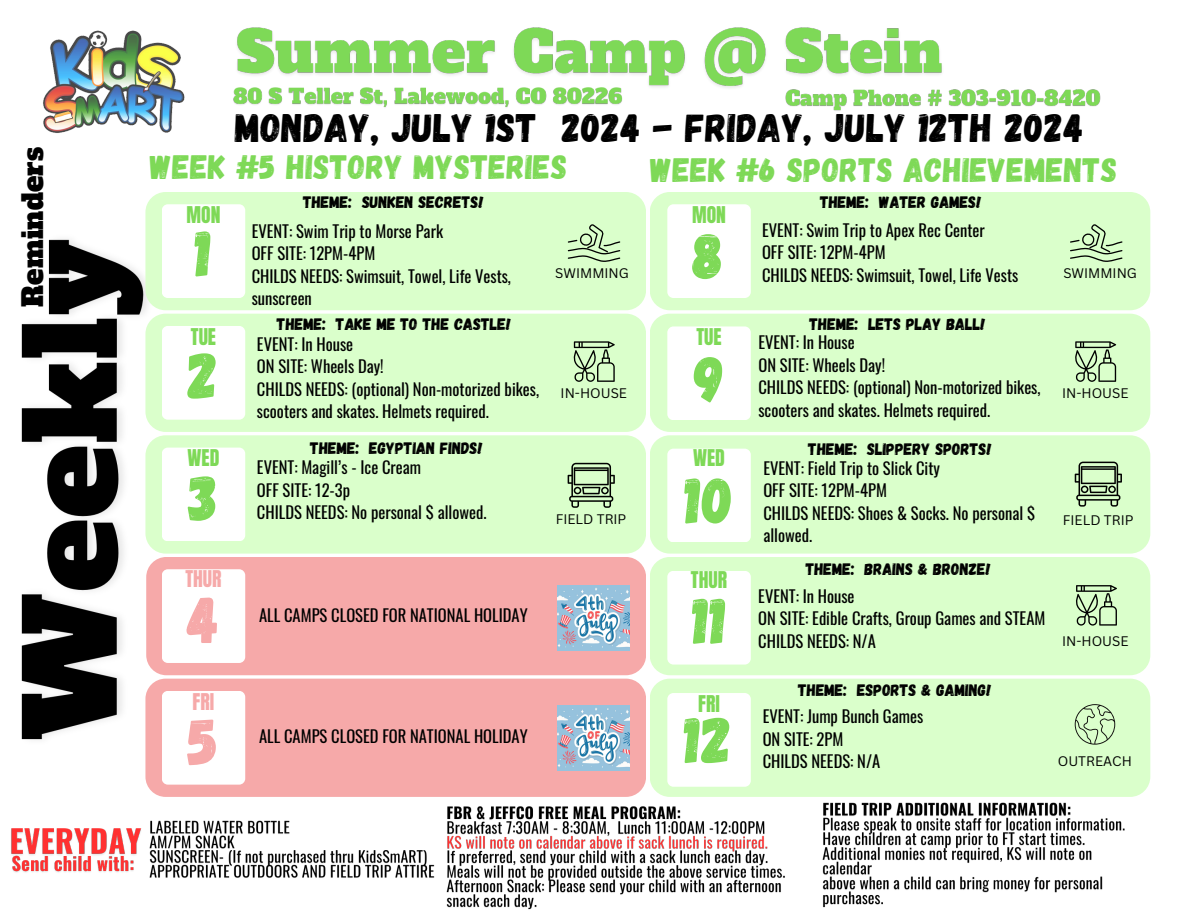
<style>
.page{position:relative;width:1188px;height:918px;background:#fff}
.page>*{position:absolute;margin:0;border:0;box-sizing:border-box;transform-origin:0 0}
.t1{font:65.1px "Gagalin";color:#7ed957}
.t2{font:65.1px "Gagalin";color:#f6a9a9}
.t3{font:39.75px "Gagalin";letter-spacing:.01em;color:#000}
.t4{font:33.75px "Gagalin";letter-spacing:.01em;color:#7ed957}
.t5{font:27.45px "Alfa Slab One";letter-spacing:.01em;color:#000}
.t6{font:19.65px "Anton";color:#7ed957}
.t7{font:19.65px "Anton";color:#f6a9a9}
.t8{font:16.5px/22.5px "Oswald";color:#000}
.t9{font:16.5px "Gagalin";color:#000}
.t10{font:13.5px "Canva Sans";color:#000}
</style>
<div class="page">
<img style="left:21px;top:239px;width:141px;height:501px">
<img style="left:43px;top:30px;width:142px;height:103px">
<div style="left:145px;top:192px;width:501px;height:118px;background:#daffcb;border-radius:20px"></div>
<div style="left:162px;top:204px;width:83px;height:94px;background:#fff;border-radius:6px"></div>
<div style="left:672px;top:258px;width:83px;height:83px;background:#f9fff7;border-radius:5px"></div>
<div style="left:650px;top:435px;width:500px;height:119px;background:#daffcb;border-radius:20px"></div>
<div style="left:145px;top:314px;width:501px;height:118px;background:#daffcb;border-radius:20px"></div>
<div style="left:145px;top:435px;width:501px;height:119px;background:#daffcb;border-radius:20px"></div>
<div style="left:146px;top:557px;width:500px;height:118px;background:#f6a9a9;border-radius:20px"></div>
<div style="left:145px;top:679px;width:501px;height:118px;background:#f6a9a9;border-radius:20px"></div>
<div style="left:162px;top:326px;width:83px;height:94px;background:#fff;border-radius:6px"></div>
<div style="left:162px;top:448px;width:83px;height:93px;background:#fff;border-radius:6px"></div>
<div style="left:162px;top:569px;width:83px;height:94px;background:#fff;border-radius:6px"></div>
<div style="left:162px;top:691px;width:83px;height:94px;background:#fff;border-radius:6px"></div>
<div style="left:650px;top:192px;width:500px;height:118px;background:#daffcb;border-radius:20px"></div>
<div style="left:650px;top:314px;width:500px;height:118px;background:#daffcb;border-radius:20px"></div>
<div style="left:650px;top:557px;width:500px;height:118px;background:#daffcb;border-radius:20px"></div>
<div style="left:650px;top:679px;width:500px;height:118px;background:#daffcb;border-radius:20px"></div>
<div style="left:667px;top:204px;width:84px;height:94px;background:#fff;border-radius:6px"></div>
<div style="left:667px;top:326px;width:84px;height:94px;background:#fff;border-radius:6px"></div>
<div style="left:667px;top:449px;width:84px;height:93px;background:#fff;border-radius:6px"></div>
<div style="left:667px;top:571px;width:84px;height:93px;background:#fff;border-radius:6px"></div>
<div style="left:667px;top:693px;width:84px;height:94px;background:#fff;border-radius:6px"></div>
<svg style="left:573px;top:341px;width:42px;height:41px"></svg>
<svg style="left:568px;top:224px;width:52px;height:38px"></svg>
<svg style="left:1070px;top:224px;width:53px;height:38px"></svg>
<svg style="left:1075px;top:341px;width:41px;height:41px"></svg>
<svg style="left:1075px;top:462px;width:47px;height:45px"></svg>
<svg style="left:1076px;top:585px;width:41px;height:41px"></svg>
<svg style="left:1075px;top:704px;width:40px;height:41px"></svg>
<svg style="left:568px;top:463px;width:47px;height:45px"></svg>
<img style="left:557px;top:585px;width:72px;height:66px">
<img style="left:237px;top:27px;width:705px;height:61px">
<img style="left:11px;top:828px;width:131px;height:44px">
<img style="left:446px;top:806px;width:339px;height:104px">
<img style="left:822px;top:802px;width:303px;height:106px">
<img style="left:783px;top:85px;width:318px;height:26px">
<img style="left:233px;top:84px;width:392px;height:24px">
<img style="left:149px;top:820px;width:286px;height:58px">
<img style="left:557px;top:705px;width:72px;height:65px">
<p class="t5" style="left:15px;top:307px;width:162px;rotate:-90deg">Reminders</p>
<p class="t3" style="left:235px;top:102px;width:850px">MONDAY, JULY 1ST 2024 - FRIDAY, JULY 12TH 2024</p>
<h6 class="t4" style="left:150px;top:145px;width:418px">WEEK #5 HISTORY MYSTERIES</h6>
<p class="t4" style="left:650px;top:148px;width:468px">WEEK #6 SPORTS ACHIEVEMENTS</p>
<p class="t6" style="left:187px;top:201px;width:35px">MON</p>
<p class="t1" style="left:195px;top:211px;width:18px">1</p>
<p class="t9" style="left:303px;top:192px;width:182px">THEME: SUNKEN SECRETS!</p>
<p class="t8" style="left:252px;top:219px;width:193px">EVENT: Swim Trip to Morse Park</p>
<p class="t8" style="left:252px;top:242px;width:125px">OFF SITE: 12PM-4PM</p>
<p class="t8" style="left:252px;top:264px;width:261px">CHILDS NEEDS: Swimsuit, Towel, Life Vests, sunscreen</p>
<p class="t10" style="left:555px;top:263px;width:75px">SWIMMING</p>
<h6 class="t6" style="left:692px;top:201px;width:35px">MON</h6>
<p class="t1" style="left:693px;top:214px;width:33px">8</p>
<h6 class="t9" style="left:820px;top:192px;width:163px">THEME: WATER GAMES!</h6>
<p class="t8" style="left:762px;top:218px;width:224px">EVENT: Swim Trip to Apex Rec Center</p>
<p class="t8" style="left:762px;top:240px;width:125px">OFF SITE: 12PM-4PM</p>
<p class="t8" style="left:762px;top:263px;width:258px">CHILDS NEEDS: Swimsuit, Towel, Life Vests</p>
<p class="t10" style="left:1063px;top:263px;width:75px">SWIMMING</p>
<p class="t6" style="left:191px;top:323px;width:27px">TUE</p>
<p class="t1" style="left:188px;top:333px;width:33px">2</p>
<p class="t9" style="left:277px;top:313px;width:236px">THEME: TAKE ME TO THE CASTLE!</p>
<p class="t8" style="left:257px;top:332px;width:98px">EVENT: In House</p>
<h6 class="t8" style="left:257px;top:354px;width:128px">ON SITE: Wheels Day!</h6>
<p class="t8" style="left:257px;top:377px;width:284px">CHILDS NEEDS: (optional) Non-motorized bikes,</p>
<p class="t8" style="left:257px;top:399px;width:233px">scooters and skates. Helmets required.</p>
<p class="t10" style="left:561px;top:383px;width:68px">IN-HOUSE</p>
<p class="t6" style="left:696px;top:322px;width:27px">TUE</p>
<p class="t1" style="left:694px;top:337px;width:32px">9</p>
<p class="t9" style="left:810px;top:313px;width:177px">THEME: LETS PLAY BALL!</p>
<p class="t8" style="left:758px;top:330px;width:98px">EVENT: In House</p>
<p class="t8" style="left:758px;top:353px;width:128px">ON SITE: Wheels Day!</p>
<p class="t8" style="left:758px;top:375px;width:284px">CHILDS NEEDS: (optional) Non-motorized bikes,</p>
<p class="t8" style="left:758px;top:398px;width:233px">scooters and skates. Helmets required.</p>
<p class="t10" style="left:1062px;top:383px;width:68px">IN-HOUSE</p>
<p class="t6" style="left:188px;top:444px;width:33px">WED</p>
<p class="t1" style="left:188px;top:455px;width:32px">3</p>
<p class="t9" style="left:310px;top:438px;width:174px">THEME: EGYPTIAN FINDS!</p>
<h4 class="t8" style="left:257px;top:456px;width:166px">EVENT: Magill’s - Ice Cream</h4>
<h4 class="t8" style="left:257px;top:478px;width:95px">OFF SITE: 12-3p</h4>
<p class="t8" style="left:257px;top:501px;width:231px">CHILDS NEEDS: No personal $ allowed.</p>
<h6 class="t10" style="left:556px;top:509px;width:72px">FIELD TRIP</h6>
<p class="t6" style="left:693px;top:444px;width:33px">WED</p>
<p class="t1" style="left:685px;top:458px;width:51px">10</p>
<p class="t9" style="left:808px;top:439px;width:185px">THEME: SLIPPERY SPORTS!</p>
<h5 class="t8" style="left:763px;top:456px;width:178px">EVENT: Field Trip to Slick City</h5>
<p class="t8" style="left:763px;top:478px;width:125px">OFF SITE: 12PM-4PM</p>
<p class="t8" style="left:763px;top:501px;width:273px">CHILDS NEEDS: Shoes &amp; Socks. No personal $</p>
<h3 class="t8" style="left:763px;top:523px;width:50px">allowed.</h3>
<h6 class="t10" style="left:1063px;top:510px;width:72px">FIELD TRIP</h6>
<p class="t7" style="left:185px;top:564px;width:38px">THUR</p>
<p class="t2" style="left:187px;top:578px;width:34px">4</p>
<p class="t8" style="left:259px;top:603px;width:270px">ALL CAMPS CLOSED FOR NATIONAL HOLIDAY</p>
<p class="t6" style="left:691px;top:566px;width:38px">THUR</p>
<p class="t1" style="left:693px;top:578px;width:35px">11</p>
<p class="t9" style="left:806px;top:558px;width:187px">THEME: BRAINS &amp; BRONZE!</p>
<h6 class="t8" style="left:758px;top:584px;width:98px">EVENT: In House</h6>
<p class="t8" style="left:758px;top:607px;width:289px">ON SITE: Edible Crafts, Group Games and STEAM</p>
<p class="t8" style="left:758px;top:629px;width:119px">CHILDS NEEDS: N/A</p>
<p class="t10" style="left:1062px;top:631px;width:68px">IN-HOUSE</p>
<p class="t7" style="left:193px;top:687px;width:23px">FRI</p>
<p class="t2" style="left:188px;top:700px;width:33px">5</p>
<p class="t8" style="left:259px;top:725px;width:270px">ALL CAMPS CLOSED FOR NATIONAL HOLIDAY</p>
<p class="t6" style="left:698px;top:689px;width:23px">FRI</p>
<h6 class="t1" style="left:684px;top:698px;width:50px">12</h6>
<p class="t9" style="left:798px;top:680px;width:195px">THEME: ESPORTS &amp; GAMING!</p>
<p class="t8" style="left:763px;top:704px;width:162px">EVENT: Jump Bunch Games</p>
<p class="t8" style="left:763px;top:727px;width:82px">ON SITE: 2PM</p>
<p class="t8" style="left:763px;top:749px;width:119px">CHILDS NEEDS: N/A</p>
<p class="t10" style="left:1058px;top:751px;width:76px">OUTREACH</p>
</div>
